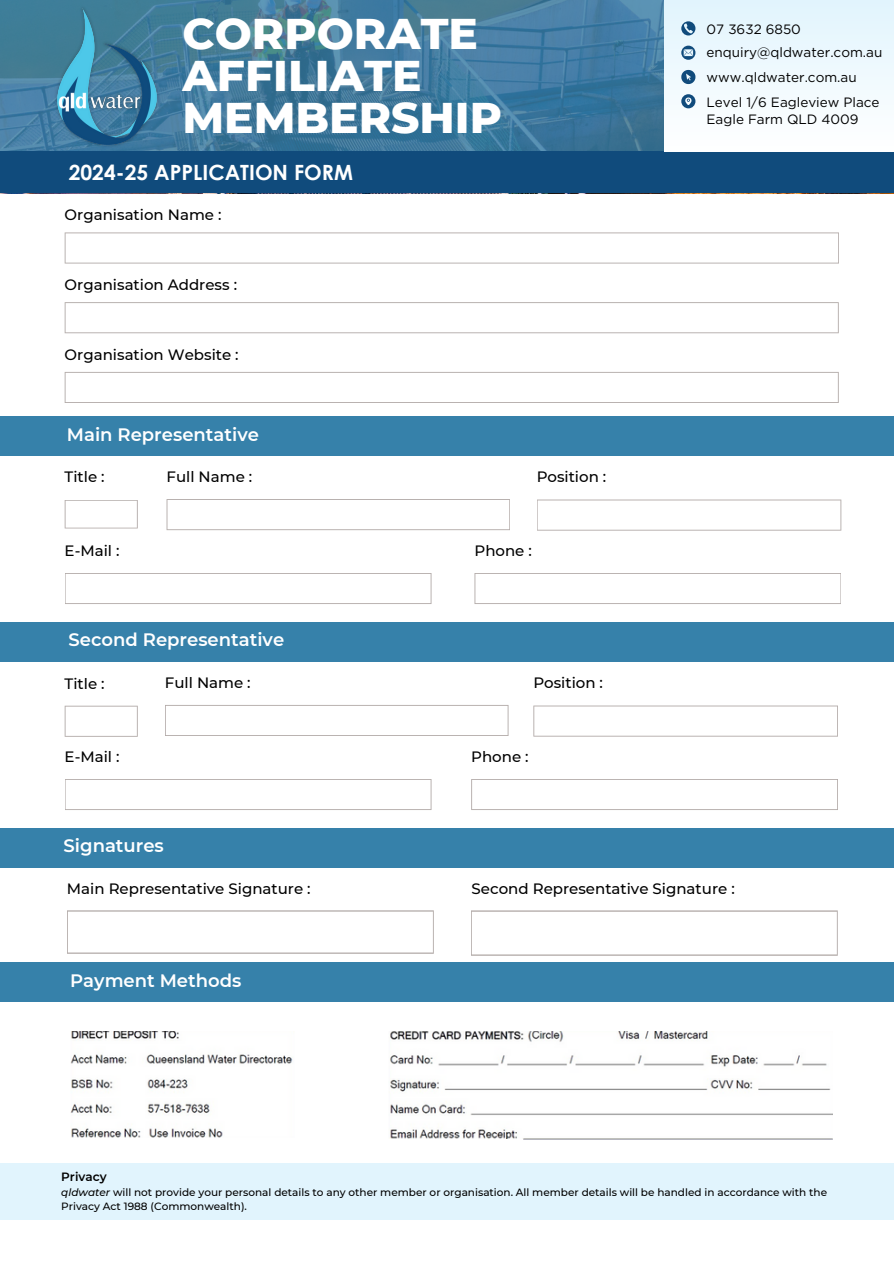
<style>
.page{position:relative;width:894px;height:1264px;background:#fff}
.page>*{position:absolute;margin:0;border:0;box-sizing:border-box;transform-origin:0 0}
.t1{font:800 43.8px/41.7px "Montserrat";color:#fff}
.t2{font:700 21px "Century Gothic";color:#fff}
.t3{font:600 18px "Montserrat";color:#fff}
.t4{font:500 15px "Montserrat";color:#000}
.t5{font:13.5px/16.8px "Gotham";color:#000}
.t6{font:600 12px "Montserrat";color:#000}
.t7{font:500 10.5px/14px "Montserrat";color:#000}
.s1{font-style:italic}
</style>
<div class="page">
<svg style="left:166px;top:499px;width:344px;height:31px"></svg>
<svg style="left:65px;top:573px;width:366px;height:31px"></svg>
<svg style="left:65px;top:232px;width:773px;height:31px"></svg>
<svg style="left:65px;top:302px;width:773px;height:31px"></svg>
<svg style="left:65px;top:372px;width:773px;height:31px"></svg>
<div style="left:0;top:416px;width:893px;height:39px;background:#3681aa"></div>
<svg style="left:65px;top:500px;width:73px;height:28px"></svg>
<svg style="left:537px;top:499px;width:304px;height:31px"></svg>
<svg style="left:474px;top:573px;width:367px;height:31px"></svg>
<svg style="left:165px;top:705px;width:343px;height:31px"></svg>
<svg style="left:65px;top:779px;width:366px;height:31px"></svg>
<svg style="left:65px;top:705px;width:73px;height:31px"></svg>
<svg style="left:533px;top:705px;width:304px;height:31px"></svg>
<svg style="left:471px;top:779px;width:366px;height:31px"></svg>
<div style="left:0;top:622px;width:893px;height:39px;background:#3681aa"></div>
<div style="left:0;top:828px;width:893px;height:39px;background:#3681aa"></div>
<svg style="left:67px;top:910px;width:366px;height:43px"></svg>
<svg style="left:471px;top:910px;width:366px;height:45px"></svg>
<img style="left:70px;top:1031px;width:223px;height:106px">
<svg style="left:0;top:0;width:664px;height:152px;background:#40799c"></svg>
<div style="left:0;top:152px;width:893px;height:41px;background:#104b7c"></div>
<div style="left:664px;top:0;width:229px;height:152px;background:linear-gradient(to bottom,#e1f4fd,#fff)"></div>
<div style="left:0;top:1163px;width:893px;height:57px;background:#e1f4fd"></div>
<img style="left:390px;top:1031px;width:442px;height:108px">
<div style="left:0;top:962px;width:893px;height:40px;background:#3681aa"></div>
<img style="left:32px;top:1px;width:150px;height:150px">
<svg style="left:681px;top:21px;width:14px;height:14px"></svg>
<svg style="left:681px;top:46px;width:14px;height:14px"></svg>
<svg style="left:681px;top:70px;width:14px;height:14px"></svg>
<svg style="left:681px;top:94px;width:14px;height:14px"></svg>
<h1 class="t1" style="left:182px;top:13px;width:321px">CORPORATE<br>AFFILIATE<br>MEMBERSHIP</h1>
<h2 class="t2" style="left:69px;top:156px;width:285px">2024-25 APPLICATION FORM</h2>
<p class="t4" style="left:65px;top:206px;width:158px">Organisation Name :</p>
<h5 class="t4" style="left:65px;top:276px;width:174px">Organisation Address :</h5>
<h5 class="t4" style="left:65px;top:345px;width:175px">Organisation Website :</h5>
<p class="t3" style="left:67px;top:423px;width:193px">Main Representative</p>
<h5 class="t4" style="left:65px;top:468px;width:41px">Title :</h5>
<h4 class="t4" style="left:536px;top:467px;width:71px">Position :</h4>
<h5 class="t4" style="left:166px;top:467px;width:87px">Full Name :</h5>
<p class="t4" style="left:65px;top:541px;width:56px">E-Mail :</p>
<h4 class="t3" style="left:69px;top:629px;width:217px">Second Representative</h4>
<h4 class="t4" style="left:474px;top:541px;width:59px">Phone :</h4>
<h4 class="t4" style="left:65px;top:674px;width:41px">Title :</h4>
<h4 class="t4" style="left:533px;top:673px;width:71px">Position :</h4>
<h4 class="t4" style="left:165px;top:673px;width:87px">Full Name :</h4>
<h3 class="t4" style="left:65px;top:747px;width:56px">E-Mail :</h3>
<h4 class="t4" style="left:471px;top:747px;width:59px">Phone :</h4>
<h4 class="t5" style="left:706px;top:20px;width:96px">07 3632 6850</h4>
<h3 class="t5" style="left:706px;top:43px;width:177px">enquiry@qldwater.com.au</h3>
<h4 class="t5" style="left:706px;top:94px;width:174px">Level 1/6 Eagleview Place<br>Eagle Farm QLD 4009</h4>
<h4 class="t5" style="left:706px;top:69px;width:151px">www.qldwater.com.au</h4>
<h4 class="t3" style="left:64px;top:834px;width:102px">Signatures</h4>
<h3 class="t4" style="left:67px;top:879px;width:245px">Main Representative Signature :</h3>
<h4 class="t4" style="left:471px;top:879px;width:264px">Second Representative Signature :</h4>
<h4 class="t3" style="left:70px;top:969px;width:173px">Payment Methods</h4>
<h4 class="t6" style="left:61px;top:1169px;width:47px">Privacy</h4>
<h4 class="t7" style="left:61px;top:1184px;width:767px"><span class="s1">qldwater</span> will not provide your personal details to any other member or organisation. All member details will be handled in accordance with the<br>Privacy Act 1988 (Commonwealth).</h4>
</div>
